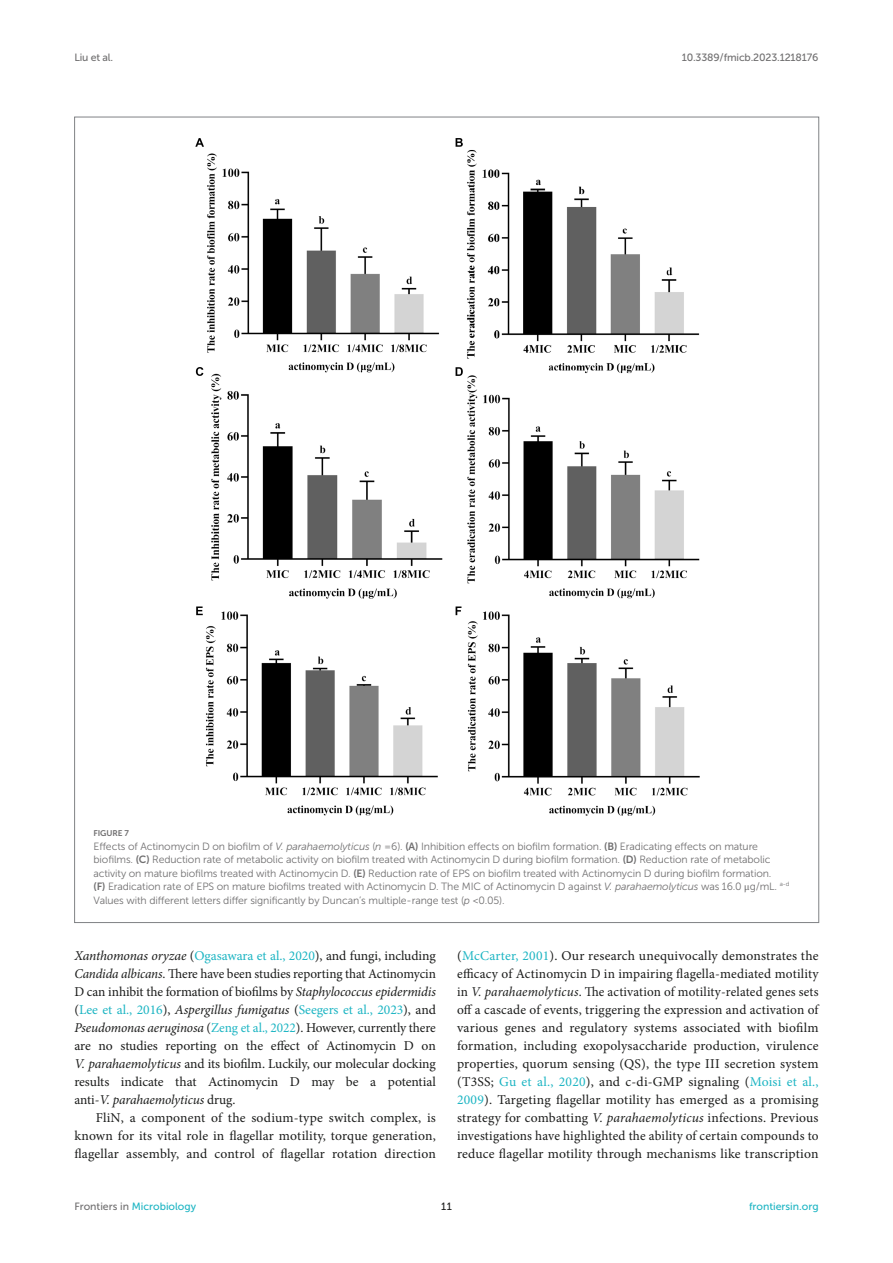
<style>
.page{position:relative;width:893px;height:1263px;background:#fff}
.page>*{position:absolute;margin:0;border:0;box-sizing:border-box;transform-origin:0 0}
.TEXT{font:13.5px/18px "Minion Pro";letter-spacing:.005em;color:#1b1c1b;text-align:justify}
.FIG_LEG{font:10.5px/13.5px "Museo Sans 300";letter-spacing:-.01em;color:#706f70}
.t1{font:10.5px "Museo Sans 500";color:#1db5c3}
.t2{font:10.5px "Museo Sans 500";letter-spacing:-.015em;color:#706f70}
.t3{font:10.5px "Museo Sans 500";color:#1b1c1b}
.FIG_HD{font:8.25px "Museo Sans 700";letter-spacing:-.01em;color:#706f70}
.s1{font-style:italic}
.s2{font-family:"Museo Sans 700"}
.s3{font-family:"STIX General"}
.s4{color:#1db5c3}
.s5{color:#706f70}
</style>
<div class="page">
<img style="left:195px;top:138px;width:505px;height:678px">
<p class="t2" style="left:74px;top:51px;width:40px">Liu et al.</p>
<p class="t2" style="left:682px;top:51px;width:138px">10.3389/fmicb.2023.1218176</p>
<p class="FIG_HD" style="left:94px;top:829px;width:37px">FIGURE 7</p>
<p class="FIG_LEG" style="left:94px;top:839px;width:697px">Effects of Actinomycin D on biofilm of <span class="s1">V. parahaemolyticus</span> (<span class="s1">n</span> = 6). <span class="s2">(A)</span> Inhibition effects on biofilm formation. <span class="s2">(B)</span> Eradicating effects on mature biofilms. <span class="s2">(C)</span> Reduction rate of metabolic activity on biofilm treated with Actinomycin D during biofilm formation. <span class="s2">(D)</span> Reduction rate of metabolic activity on mature biofilms treated with Actinomycin D. <span class="s2">(E)</span> Reduction rate of EPS on biofilm treated with Actinomycin D during biofilm formation.<br><span class="s2">(F)</span> Eradication rate of EPS on mature biofilms treated with Actinomycin D. The MIC of Actinomycin D against <span class="s1">V. parahaemolyticus</span> was 16.0 <span class="s3">μ</span>g/mL. <sup>a-d </sup>Values with different letters differ significantly by Duncan’s multiple-range test (<span class="s1">p</span> &lt; 0.05).</p>
<p class="TEXT" style="left:74px;top:947px;width:363px"><span class="s1">Xanthomonas oryzae</span> (<span class="s4">Ogasawara et al., 2020</span>), and fungi, including <span class="s1">Candida albicans</span>. There have been studies reporting that Actinomycin D can inhibit the formation of biofilms by <span class="s1">Staphylococcus epidermidis </span>(<span class="s4">Lee et al., 2016</span>), <span class="s1">Aspergillus fumigatus</span> (<span class="s4">Seegers et al., 2023</span>), and <span class="s1">Pseudomonas aeruginosa</span> (<span class="s4">Zeng et al., 2022</span>). However, currently there are no studies reporting on the effect of Actinomycin D on <span class="s1">V. parahaemolyticus</span> and its biofilm. Luckily, our molecular docking results indicate that Actinomycin D may be a potential anti-<span class="s1">V. parahaemolyticus</span> drug.</p>
<p class="TEXT" style="left:74px;top:1109px;width:363px;text-indent:21px">FliN, a component of the sodium-type switch complex, is known for its vital role in flagellar motility, torque generation, flagellar assembly, and control of flagellar rotation direction</p>
<p class="TEXT" style="left:457px;top:947px;width:363px">(<span class="s4">McCarter, 2001</span>). Our research unequivocally demonstrates the efficacy of Actinomycin D in impairing flagella-mediated motility in <span class="s1">V. parahaemolyticus</span>. The activation of motility-related genes sets off a cascade of events, triggering the expression and activation of various genes and regulatory systems associated with biofilm formation, including exopolysaccharide production, virulence properties, quorum sensing (QS), the type III secretion system (T3SS; <span class="s4">Gu et al., 2020</span>), and c-di-GMP signaling (<span class="s4">Moisi et al., 2009</span>). Targeting flagellar motility has emerged as a promising strategy for combatting <span class="s1">V. parahaemolyticus</span> infections. Previous investigations have highlighted the ability of certain compounds to reduce flagellar motility through mechanisms like transcription</p>
<p class="t1" style="left:74px;top:1200px;width:123px"><span class="s5">Frontiers in</span> Microbiology</p>
<p class="t3" style="left:441px;top:1200px;width:12px">11</p>
<p class="t1" style="left:749px;top:1200px;width:71px">frontiersin.org</p>
</div>
